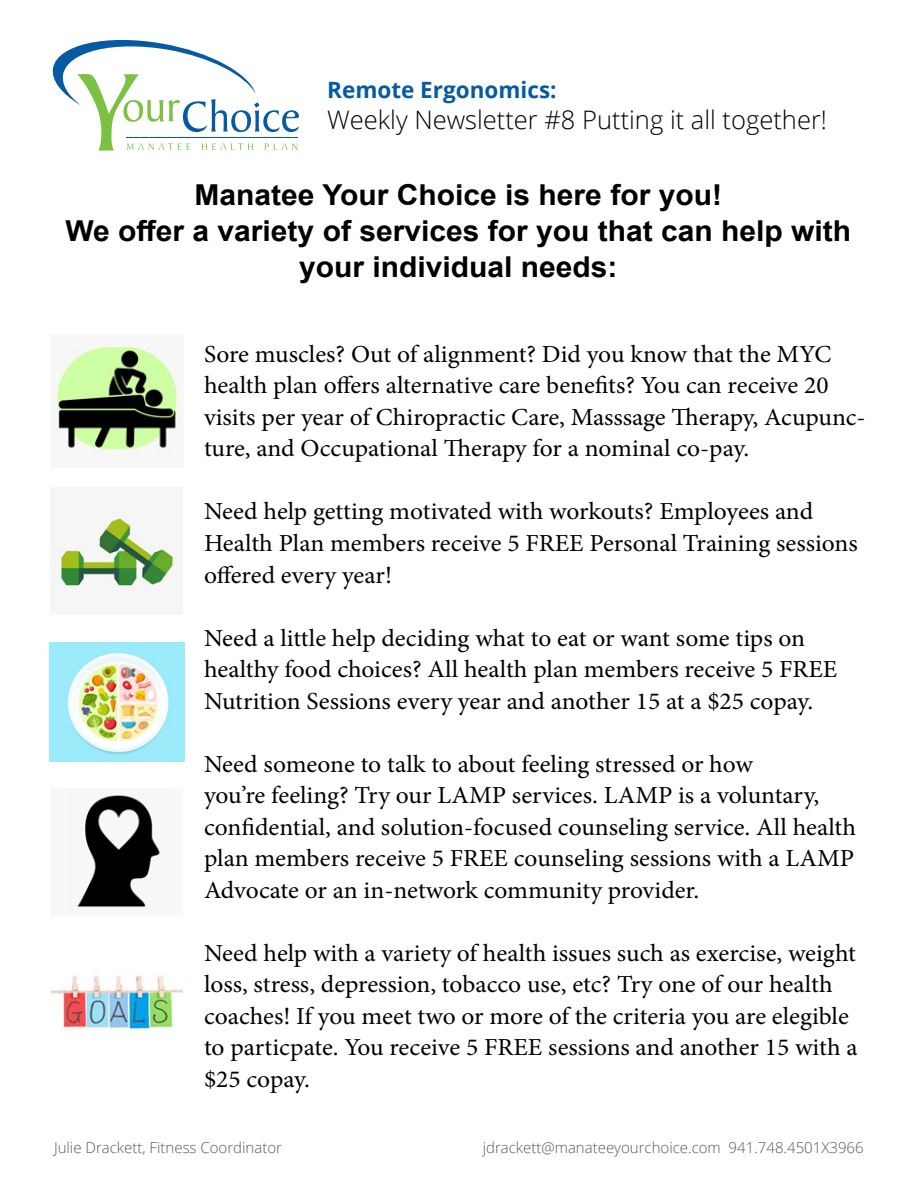
<style>
.page{position:relative;width:918px;height:1188px;background:#fff}
.page>*{position:absolute;margin:0;border:0;box-sizing:border-box;transform-origin:0 0}
.t1{font:700 28.8px/36px "Arial";color:#000;text-align:center;scale:1.04 1}
.t2{font:300 25.5px "Open Sans";color:#000}
.t3{font:24.45px/31.5px "Minion Pro";color:#000;scale:1.04 1}
.t4{font:700 22.5px "Open Sans";color:#065aa4}
.t5{font:300 15px "Open Sans";color:#58595b}
</style>
<div class="page">
<svg style="left:52px;top:40px;width:247px;height:111px"></svg>
<div style="left:50px;top:334px;width:133px;height:134px;background:#f8f6f9"></div>
<img style="left:57px;top:343px;width:122px;height:107px">
<div style="left:51px;top:487px;width:132px;height:128px;background:#f6f6f6"></div>
<img style="left:61px;top:518px;width:112px;height:68px">
<div style="left:49px;top:642px;width:136px;height:120px;background:#9cebfc"></div>
<img style="left:67px;top:653px;width:103px;height:101px">
<div style="left:51px;top:788px;width:132px;height:128px;background:#f7f8f9"></div>
<img style="left:77px;top:795px;width:83px;height:113px">
<img style="left:51px;top:975px;width:132px;height:57px">
<p class="t4" style="left:327px;top:74px;width:231px">Remote Ergonomics:</p>
<p class="t2" style="left:327px;top:102px;width:501px">Weekly Newsletter #8 Putting it all together!</p>
<p class="t1" style="left:66px;top:178px;width:757px">Manatee Your Choice is here for you!<br>We offer a variety of services for you that can help with your individual needs:</p>
<p class="t3" style="left:204px;top:339px;width:638px">Sore muscles? Out of alignment? Did you know that the MYC health plan offers alternative care benefits? You can receive 20 visits per year of Chiropractic Care, Masssage Therapy, Acupunc&shy;ture, and Occupational Therapy for a nominal co-pay.</p>
<p class="t3" style="left:204px;top:496px;width:630px">Need help getting motivated with workouts? Employees and<br>Health Plan members receive 5 FREE Personal Training sessions offered every year!</p>
<p class="t3" style="left:204px;top:622px;width:611px">Need a little help deciding what to eat or want some tips on healthy food choices? All health plan members receive 5 FREE<br>Nutrition Sessions every year and another 15 at a $25 copay.</p>
<p class="t3" style="left:204px;top:748px;width:629px">Need someone to talk to about feeling stressed or how<br>you’re feeling? Try our LAMP services. LAMP is a voluntary, confidential, and solution-focused counseling service. All health plan members receive 5 FREE counseling sessions with a LAMP Advocate or an in-network community provider.</p>
<p class="t3" style="left:204px;top:937px;width:630px">Need help with a variety of health issues such as exercise, weight loss, stress, depression, tobacco use, etc? Try one of our health coaches! If you meet two or more of the criteria you are elegible to particpate. You receive 5 FREE sessions and another 15 with a $25 copay.</p>
<p class="t5" style="left:54px;top:1137px;width:230px">Julie Drackett, Fitness Coordinator</p>
<p class="t5" style="left:483px;top:1137px;width:383px">jdrackett@manateeyourchoice.com 941.748.4501X3966</p>
</div>
